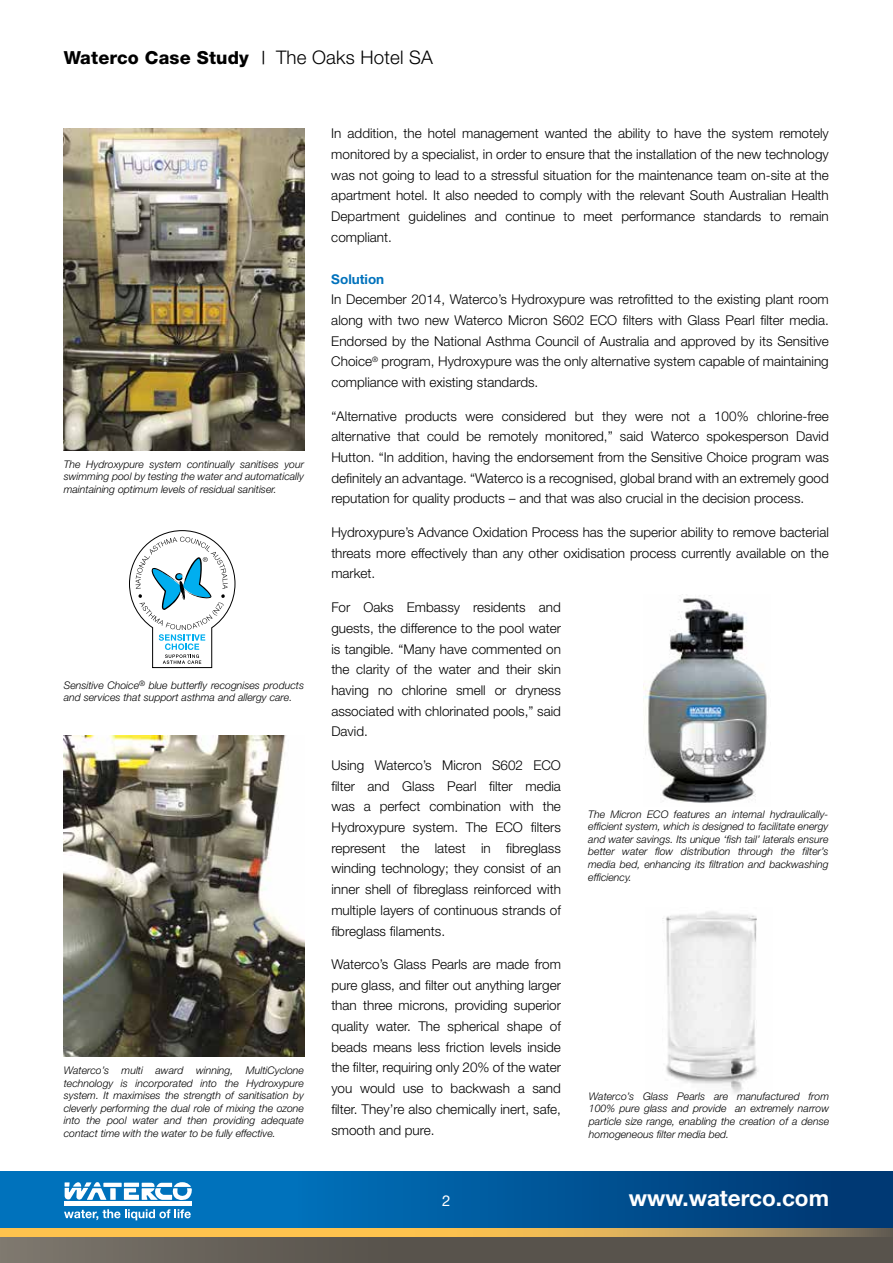
<style>
.page{position:relative;width:893px;height:1263px;background:#fff}
.page>*{position:absolute;margin:0;border:0;box-sizing:border-box;transform-origin:0 0}
.t1{font:700 22.5px "Helvetica Neue";color:#fff}
.t2{font:800 18px "Helvetica Neue";letter-spacing:.01em;color:#000}
.t3{font:15px "Helvetica Neue";color:#fff}
.t4{font:300 13.5px/20.7px "Helvetica Neue";color:#000;text-align:justify}
.t5{font:700 13.5px "Helvetica Neue";color:#0072bc}
.t6{font:italic 300 10.5px/12.6px "Helvetica Neue";color:#000;text-align:justify}
.s1{font-weight:400}
.s2{font-weight:300;font-size:18.75px}
</style>
<div class="page">
<svg style="left:0;top:1171px;width:893px;height:58px;background:#045c9c"></svg>
<div style="left:0;top:1229px;width:893px;height:34px;background:linear-gradient(to right,#716b62,#4f4a44)"></div>
<svg style="left:0;top:1229px;width:893px;height:7px;background:#e0b154"></svg>
<svg style="left:65px;top:1182px;width:127px;height:18px"></svg>
<div style="left:64px;top:1201px;width:128px;height:5px;background:#fff"></div>
<svg style="left:64px;top:1209px;width:127px;height:11px"></svg>
<img style="left:64px;top:129px;width:240px;height:321px">
<img style="left:64px;top:736px;width:240px;height:321px">
<svg style="left:129px;top:530px;width:106px;height:138px"></svg>
<img style="left:644px;top:595px;width:123px;height:208px">
<img style="left:662px;top:911px;width:96px;height:183px">
<h2 class="t2" style="left:64px;top:47px;width:371px">Waterco Case Study <span class="s1">|</span> <span class="s2">The Oaks Hotel SA</span></h2>
<p class="t6" style="left:64px;top:457px;width:242px">The Hydroxypure system continually sanitises your swimming pool by testing the water and automatically maintaining optimum levels of residual sanitiser.</p>
<p class="t6" style="left:64px;top:679px;width:242px">Sensitive Choice<sup>®</sup> blue butterfly recognises products and services that support asthma and allergy care.</p>
<p class="t6" style="left:64px;top:1064px;width:242px">Waterco’s multi award winning, MultiCyclone technology is incorporated into the Hydroxypure system. It maximises the strength of sanitisation by cleverly performing the dual role of mixing the ozone into the pool water and then providing adequate contact time with the water to be fully effective.</p>
<p class="t4" style="left:331px;top:123px;width:499px">In addition, the hotel management wanted the ability to have the system remotely monitored by a specialist, in order to ensure that the installation of the new technology was not going to lead to a stressful situation for the maintenance team on-site at the apartment hotel. It also needed to comply with the relevant South Australian Health Department guidelines and continue to meet performance standards to remain compliant.</p>
<p class="t5" style="left:331px;top:270px;width:54px">Solution</p>
<p class="t4" style="left:331px;top:289px;width:499px">In December 2014, Waterco’s Hydroxypure was retrofitted to the existing plant room along with two new Waterco Micron S602 ECO filters with Glass Pearl filter media.<br>Endorsed by the National Asthma Council of Australia and approved by its Sensitive Choice<sup>®</sup> program, Hydroxypure was the only alternative system capable of maintaining compliance with existing standards.</p>
<p class="t4" style="left:331px;top:405px;width:499px">“Alternative products were considered but they were not a 100% chlorine-free alternative that could be remotely monitored,” said Waterco spokesperson David Hutton. “In addition, having the endorsement from the Sensitive Choice program was definitely an advantage. “Waterco is a recognised, global brand with an extremely good reputation for quality products – and that was also crucial in the decision process.</p>
<p class="t4" style="left:331px;top:521px;width:499px">Hydroxypure’s Advance Oxidation Process has the superior ability to remove bacterial threats more effectively than any other oxidisation process currently available on the market.</p>
<p class="t4" style="left:331px;top:597px;width:231px">For Oaks Embassy residents and guests, the difference to the pool water is tangible. “Many have commented on the clarity of the water and their skin having no chlorine smell or dryness associated with chlorinated pools,” said David.</p>
<p class="t4" style="left:331px;top:754px;width:231px">Using Waterco’s Micron S602 ECO filter and Glass Pearl filter media was a perfect combination with the Hydroxypure system. The ECO filters represent the latest in fibreglass winding technology; they consist of an inner shell of fibreglass reinforced with multiple layers of continuous strands of fibreglass filaments.</p>
<p class="t4" style="left:331px;top:953px;width:231px">Waterco’s Glass Pearls are made from pure glass, and filter out anything larger than three microns, providing superior quality water. The spherical shape of beads means less friction levels inside the filter, requiring only 20% of the water you would use to backwash a sand filter. They’re also chemically inert, safe, smooth and pure.</p>
<p class="t6" style="left:588px;top:807px;width:242px">The Micron ECO features an internal hydraulically&shy;efficient system, which is designed to facilitate energy and water savings. Its unique ‘fish tail’ laterals ensure better water flow distribution through the filter’s media bed, enhancing its filtration and backwashing efficiency.</p>
<p class="t6" style="left:589px;top:1090px;width:242px">Waterco’s Glass Pearls are manufactured from 100% pure glass and provide an extremely narrow particle size range, enabling the creation of a dense homogeneous filter media bed.</p>
<p class="t3" style="left:442px;top:1191px;width:10px">2</p>
<h1 class="t1" style="left:629px;top:1183px;width:202px">www.waterco.com</h1>
</div>
